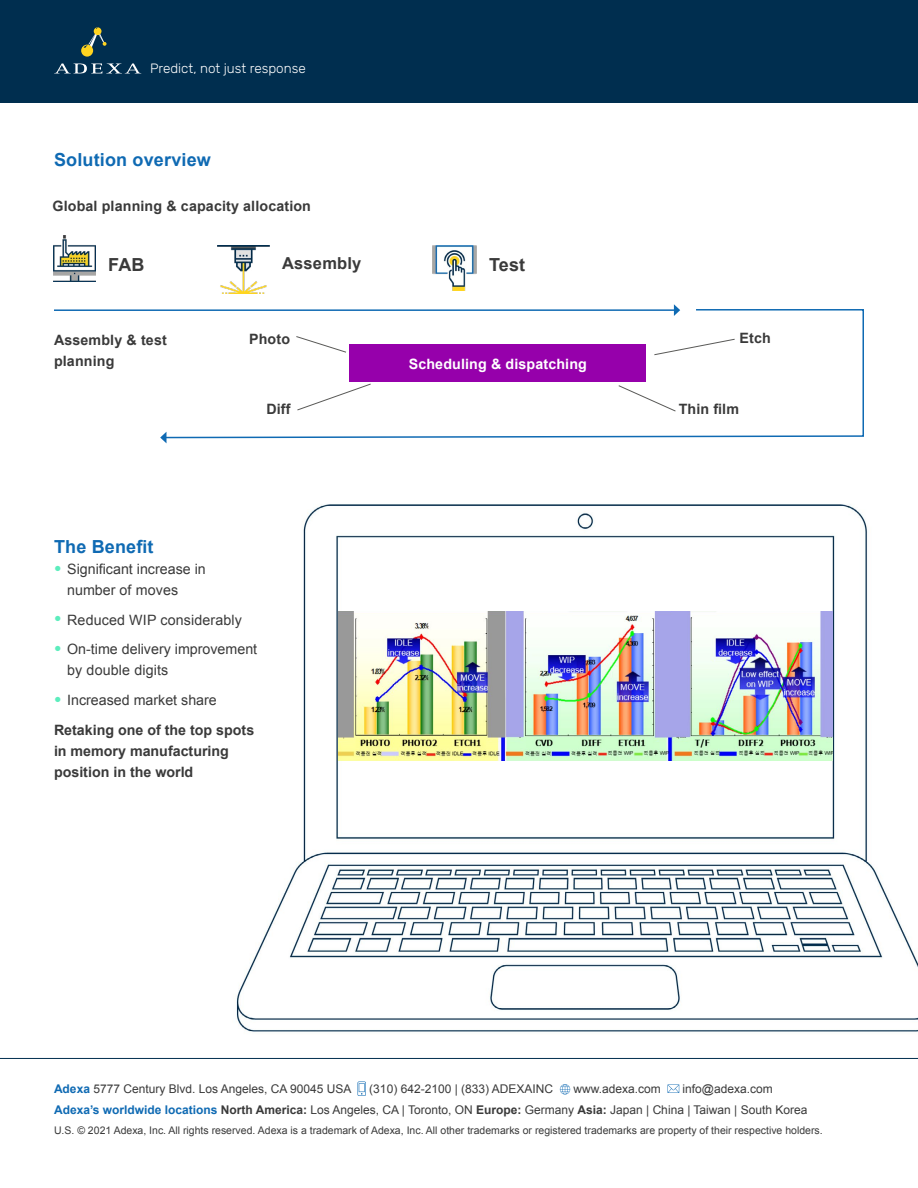
<style>
.page{position:relative;width:918px;height:1188px;background:#fff}
.page>*{position:absolute;margin:0;border:0;box-sizing:border-box;transform-origin:0 0}
.t1{font:700 18px "Arial";letter-spacing:.01em;color:#0f6ab3}
.t2{font:700 18px "Arial";letter-spacing:.01em;color:#3a3a3a}
.t3{font:700 16.5px "Arial";letter-spacing:.01em;color:#3a3a3a}
.t4{font:700 14.25px/21px "Arial";letter-spacing:.01em;color:#3a3a3a}
.t5{font:14.25px/21px "Arial";color:#3a3a3a}
.t6{font:700 14.25px "Arial";letter-spacing:.01em;color:#fff}
.t7{font:300 13.5px "Rubik";color:#fff}
.t8{font:12px/21px "Arial";color:#3a3a3a}
.t9{font:10.5px "Arial";color:#3a3a3a}
.s1{font-size:21px;color:#5cedbd}
.s2{font-weight:400;font-size:21px;color:#5cedbd}
.s3{font-weight:400}
.s4{font-weight:700;color:#0f6ab3}
.s5{font-weight:700}
</style>
<div class="page">
<svg style="left:166px;top:308px;width:698px;height:131px"></svg>
<svg style="left:160px;top:432px;width:7px;height:11px"></svg>
<div style="left:0;top:0;width:918px;height:102px;background:#002e4f"></div>
<svg style="left:55px;top:63px;width:85px;height:10px"></svg>
<svg style="left:81px;top:27px;width:26px;height:30px"></svg>
<svg style="left:358px;top:1082px;width:8px;height:14px"></svg>
<svg style="left:560px;top:1084px;width:10px;height:11px"></svg>
<svg style="left:668px;top:1084px;width:11px;height:9px"></svg>
<hr style="left:0;top:1058px;width:918px;height:1px;background:#002e4f">
<img style="left:236px;top:504px;width:682px;height:528px">
<img style="left:338px;top:612px;width:494px;height:149px">
<hr style="left:54px;top:309px;width:621px;height:2px;background:#0f6ab3">
<svg style="left:674px;top:304px;width:6px;height:12px"></svg>
<img style="left:54px;top:235px;width:41px;height:46px">
<img style="left:218px;top:245px;width:52px;height:49px">
<img style="left:432px;top:245px;width:45px;height:45px">
<div style="left:350px;top:345px;width:296px;height:37px;background:#9600ab"></div>
<svg style="left:618px;top:385px;width:58px;height:27px"></svg>
<svg style="left:654px;top:338px;width:82px;height:18px"></svg>
<svg style="left:296px;top:383px;width:76px;height:28px"></svg>
<svg style="left:295px;top:336px;width:52px;height:17px"></svg>
<p class="t7" style="left:150px;top:61px;width:157px">Predict, not just response</p>
<h1 class="t1" style="left:54px;top:148px;width:158px">Solution overview</h1>
<p class="t4" style="left:52px;top:196px;width:260px">Global planning &amp; capacity allocation</p>
<h1 class="t2" style="left:108px;top:252px;width:38px">FAB</h1>
<h2 class="t3" style="left:282px;top:252px;width:81px">Assembly</h2>
<h1 class="t2" style="left:489px;top:252px;width:38px">Test</h1>
<p class="t4" style="left:54px;top:330px;width:114px">Assembly &amp; test planning</p>
<p class="t4" style="left:249px;top:329px;width:42px">Photo</p>
<p class="t4" style="left:740px;top:328px;width:33px">Etch</p>
<p class="t4" style="left:266px;top:399px;width:26px">Diff</p>
<p class="t4" style="left:679px;top:399px;width:62px">Thin film</p>
<p class="t6" style="left:409px;top:354px;width:180px">Scheduling &amp; dispatching</p>
<h1 class="t1" style="left:54px;top:535px;width:101px">The Benefit</h1>
<p class="t5" style="left:67px;top:559px;width:140px;text-indent:-13px"><span class="s1">•</span> Significant increase in number of moves</p>
<p class="t5" style="left:54px;top:609px;width:190px"><span class="s1">•</span> Reduced WIP considerably</p>
<p class="t5" style="left:67px;top:639px;width:192px;text-indent:-13px"><span class="s1">•</span> On-time delivery improvement by double digits</p>
<p class="t4" style="left:54px;top:686px;width:202px;line-height:29.7px"><span class="s2">•</span> <span class="s3">Increased market share<br></span>Retaking one of the top spots</p>
<p class="t4" style="left:54px;top:741px;width:176px">in memory manufacturing position in the world</p>
<p class="t8" style="left:54px;top:1078px;width:755px;text-indent:629px">info@adexa.com<br><span class="s4">Adexa’s worldwide locations</span> <span class="s5">North America:</span> Los Angeles, CA | Toronto, ON <span class="s5">Europe:</span> Germany <span class="s5">Asia:</span> Japan | China | Taiwan | South Korea</p>
<p class="t9" style="left:54px;top:1123px;width:770px">U.S. © 2021 Adexa, Inc. All rights reserved. Adexa is a trademark of Adexa, Inc. All other trademarks or registered trademarks are property of their respective holders.</p>
<p class="t8" style="left:54px;top:1078px;width:299px"><span class="s4">Adexa</span> 5777 Century Blvd. Los Angeles, CA 90045 USA</p>
<p class="t8" style="left:369px;top:1078px;width:185px">(310) 642-2100 | (833) ADEXAINC</p>
<p class="t8" style="left:574px;top:1078px;width:89px">www.adexa.com</p>
</div>
